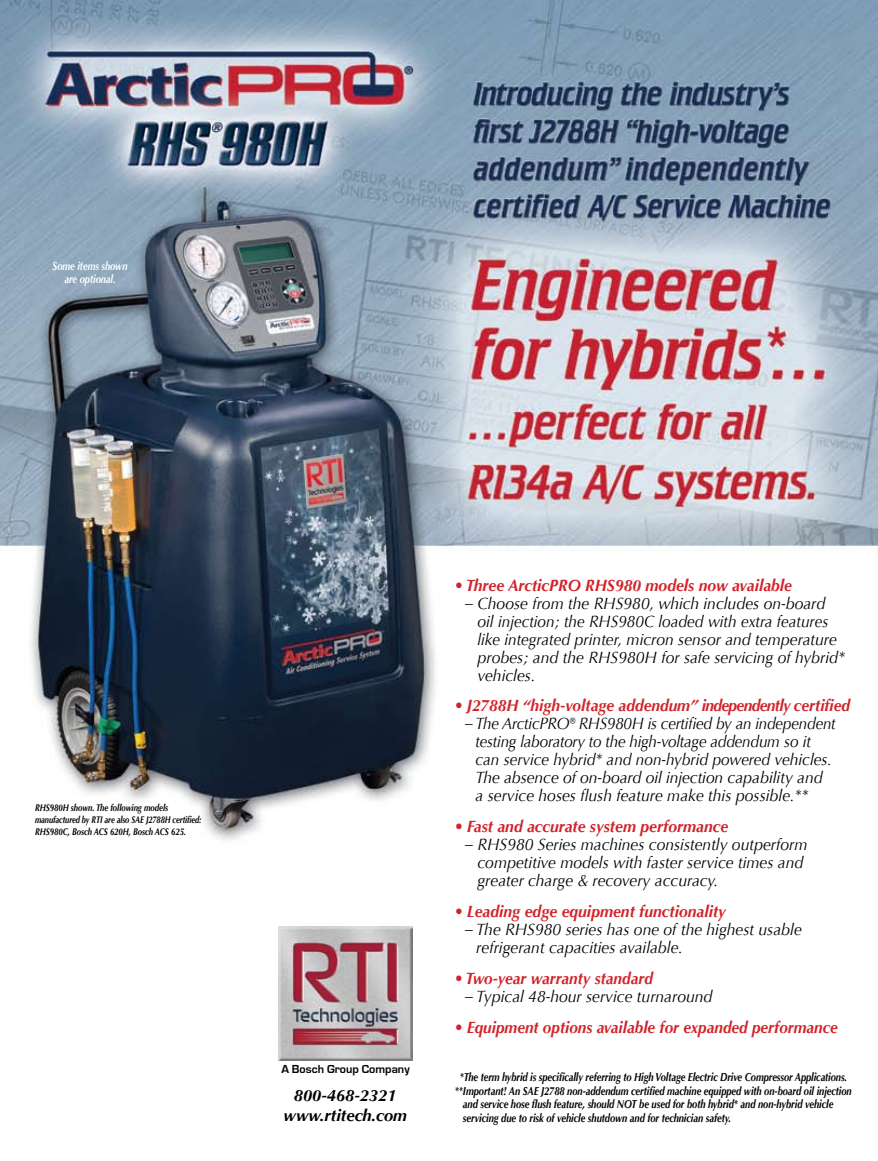
<style>
.page{position:relative;width:878px;height:1161px;background:#fff}
.page>*{position:absolute;margin:0;border:0;box-sizing:border-box;transform-origin:0 0}
.t1{font:italic 16.5px/18px "Optima";color:#000;scale:.95 1}
.t2{font:italic 16.5px/18px "Optima";color:#000;scale:.92 1}
.t3{font:italic 700 16.5px "Optima";color:#d2232a;scale:.95 1}
.t4{font:italic 700 16.5px "Optima";color:#d2232a;scale:.93 1}
.t5{font:italic 700 16.5px "Optima";color:#d2232a;scale:.94 1}
.t6{font:italic 700 16.5px/19.8px "Optima";color:#000;text-align:center}
.t7{font:700 12px "Eurostile";color:#000}
.t8{font:italic 700 11.7px "Optima";letter-spacing:-.005em;color:#000;scale:.8 1}
.t9{font:italic 700 11.7px/13.5px "Optima";letter-spacing:-.005em;color:#fff;text-align:center;scale:.8 1}
.t10{font:italic 700 9.75px/12px "Optima";letter-spacing:-.005em;color:#000;scale:.8 1}
</style>
<div class="page">
<img style="left:0;top:0;width:878px;height:1061px">
<img style="left:278px;top:926px;width:134px;height:134px">
<p class="t9" style="left:53px;top:259px;width:95px">Some items shown are optional.</p>
<p class="t10" style="left:35px;top:802px;width:210px">RHS980H shown. The following models manufactured by RTI are also SAE J2788H certified:<br>RHS980C, Bosch ACS 620H, Bosch ACS 625.</p>
<p class="t7" style="left:281px;top:1062px;width:130px">A Bosch Group Company</p>
<p class="t6" style="left:283px;top:1085px;width:125px">800-468-2321 www.rtitech.com</p>
<p class="t3" style="left:454px;top:575px;width:356px">• Three ArcticPRO RHS980 models now available</p>
<p class="t1" style="left:477px;top:594px;width:388px;text-indent:-12px">– Choose from the RHS980, which includes on-board oil injection; the RHS980C loaded with extra features like integrated printer, micron sensor and temperature probes; and the RHS980H for safe servicing of hybrid* vehicles.</p>
<p class="t5" style="left:454px;top:696px;width:422px">• J2788H “high-voltage addendum” independently certified</p>
<p class="t2" style="left:475px;top:715px;width:393px;text-indent:-10px">– The ArcticPRO® RHS980H is certified by an independent testing laboratory to the high-voltage addendum so it can service hybrid* and non-hybrid powered vehicles.<br>The absence of on-board oil injection capability and<br>a service hoses flush feature make this possible.**</p>
<p class="t3" style="left:454px;top:817px;width:289px">• Fast and accurate system performance</p>
<p class="t1" style="left:477px;top:836px;width:349px;text-indent:-12px">– RHS980 Series machines consistently outperform competitive models with faster service times and greater charge &amp; recovery accuracy.</p>
<p class="t3" style="left:454px;top:901px;width:287px">• Leading edge equipment functionality</p>
<p class="t1" style="left:476px;top:920px;width:344px;text-indent:-11px">– The RHS980 series has one of the highest usable refrigerant capacities available.</p>
<p class="t4" style="left:454px;top:968px;width:214px">• Two-year warranty standard</p>
<p class="t1" style="left:465px;top:988px;width:262px">– Typical 48-hour service turnaround</p>
<p class="t4" style="left:454px;top:1018px;width:413px">• Equipment options available for expanded performance</p>
<p class="t8" style="left:460px;top:1070px;width:486px">*The term hybrid is specifically referring to High Voltage Electric Drive Compressor Applications.</p>
<p class="t8" style="left:454px;top:1084px;width:498px">**Important! An SAE J2788 non-addendum certified machine equipped with on-board oil injection</p>
<p class="t8" style="left:463px;top:1097px;width:464px">and service hose flush feature, should NOT be used for both hybrid* and non-hybrid vehicle</p>
<p class="t8" style="left:463px;top:1111px;width:337px">servicing due to risk of vehicle shutdown and for technician safety.</p>
</div>
